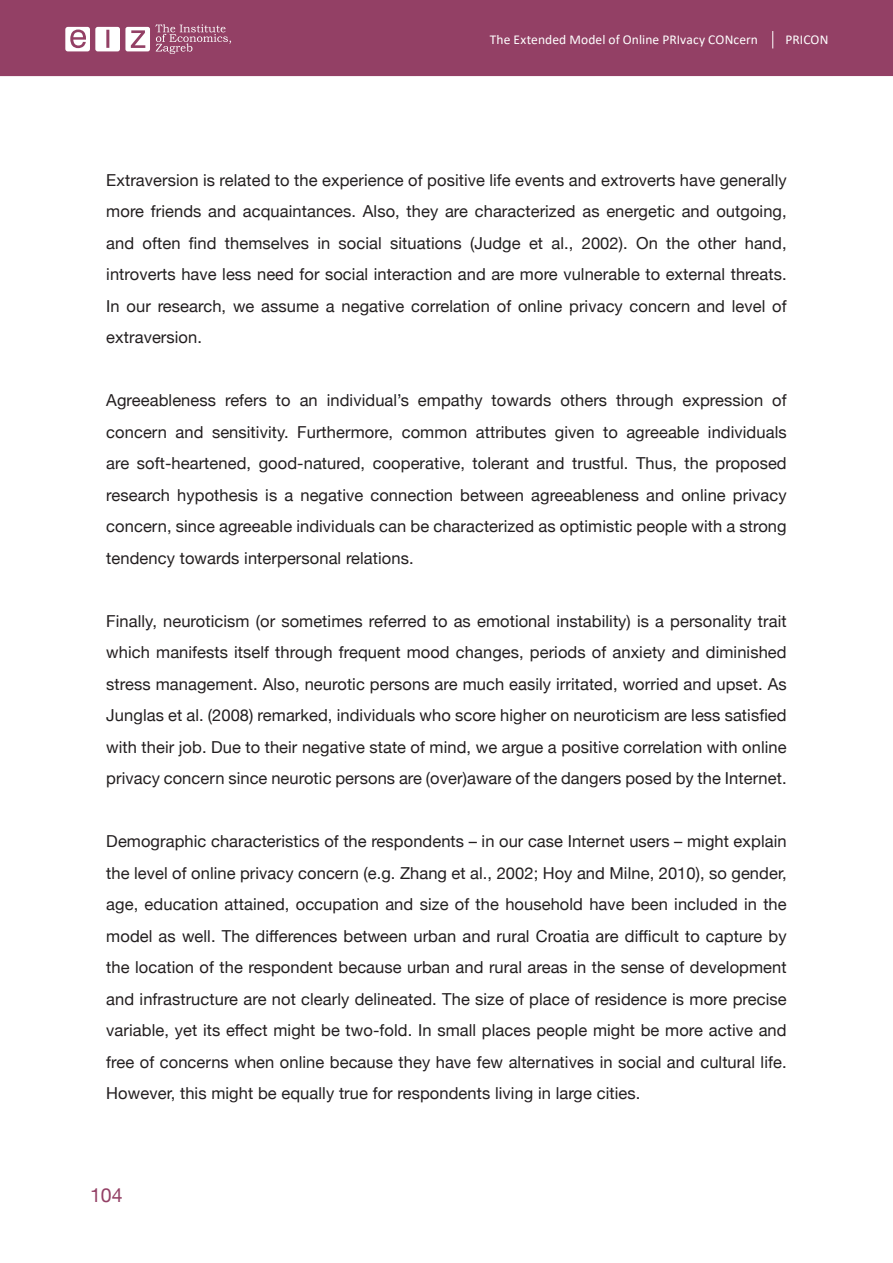
<style>
.page{position:relative;width:893px;height:1263px;background:#fff}
.page>*{position:absolute;margin:0;border:0;box-sizing:border-box;transform-origin:0 0}
.t1{font:19.5px "Helvetica Neue";color:#934065}
.t2{font:16.5px/31.5px "Helvetica Neue";letter-spacing:.005em;color:#231f20;text-align:justify}
.t3{font:13.5px "Calibri";letter-spacing:.01em;color:#fff}
</style>
<div class="page">
<div style="left:0;top:0;width:893px;height:76px;background:#934065"></div>
<svg style="left:772px;top:31px;width:1px;height:17px"></svg>
<svg style="left:65px;top:24px;width:166px;height:30px"></svg>
<p class="t3" style="left:490px;top:30px;width:270px">The Extended Model of Online PRIvacy CONcern</p>
<p class="t3" style="left:785px;top:30px;width:44px">PRICON</p>
<p class="t2" style="left:106px;top:165px;width:682px">Extraversion is related to the experience of positive life events and extroverts have generally more friends and acquaintances. Also, they are characterized as energetic and outgoing, and often find themselves in social situations (Judge et al., 2002). On the other hand, introverts have less need for social interaction and are more vulnerable to external threats.<br>In our research, we assume a negative correlation of online privacy concern and level of extraversion.</p>
<p class="t2" style="left:106px;top:386px;width:682px">Agreeableness refers to an individual’s empathy towards others through expression of concern and sensitivity. Furthermore, common attributes given to agreeable individuals are soft-heartened, good-natured, cooperative, tolerant and trustful. Thus, the proposed research hypothesis is a negative connection between agreeableness and online privacy concern, since agreeable individuals can be characterized as optimistic people with a strong tendency towards interpersonal relations.</p>
<p class="t2" style="left:106px;top:606px;width:682px">Finally, neuroticism (or sometimes referred to as emotional instability) is a personality trait which manifests itself through frequent mood changes, periods of anxiety and diminished stress management. Also, neurotic persons are much easily irritated, worried and upset. As Junglas et al. (2008) remarked, individuals who score higher on neuroticism are less satisfied with their job. Due to their negative state of mind, we argue a positive correlation with online privacy concern since neurotic persons are (over)aware of the dangers posed by the Internet.</p>
<p class="t2" style="left:106px;top:827px;width:682px">Demographic characteristics of the respondents – in our case Internet users – might explain the level of online privacy concern (e.g. Zhang et al., 2002; Hoy and Milne, 2010), so gender, age, education attained, occupation and size of the household have been included in the model as well. The differences between urban and rural Croatia are difficult to capture by the location of the respondent because urban and rural areas in the sense of development and infrastructure are not clearly delineated. The size of place of residence is more precise variable, yet its effect might be two-fold. In small places people might be more active and free of concerns when online because they have few alternatives in social and cultural life.<br>However, this might be equally true for respondents living in large cities.</p>
<p class="t1" style="left:90px;top:1181px;width:34px">104</p>
</div>
